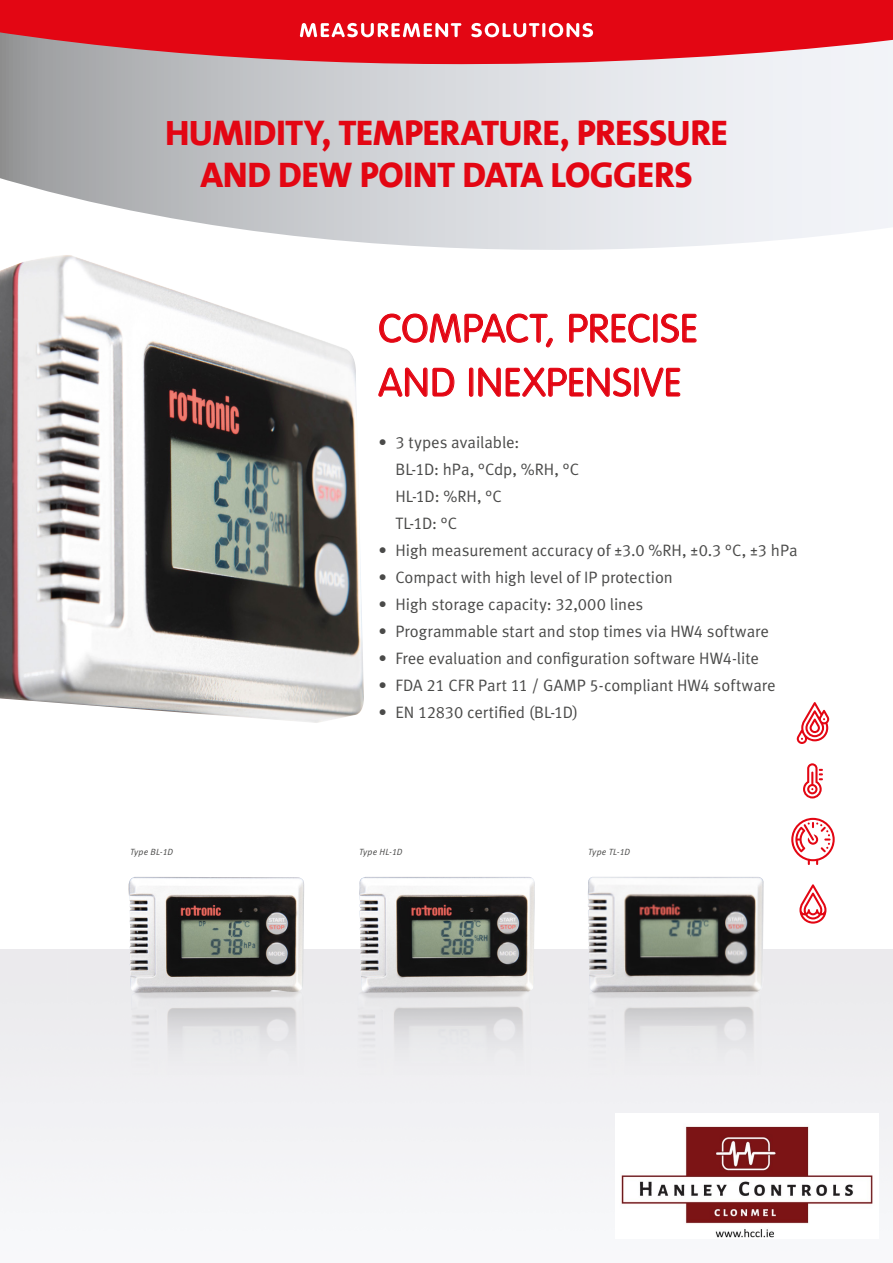
<style>
.page{position:relative;width:893px;height:1263px;background:#fff}
.page>*{position:absolute;margin:0;border:0;box-sizing:border-box;transform-origin:0 0}
.t1{font:300 39px/54px "VAG Rounded LT";letter-spacing:.025em;color:#e30613}
.t2{font:800 36px/42px "The Mix B8";letter-spacing:-.015em;color:#e30613;text-align:center}
.t3{font:16.5px/27px "Meta Normal LF";letter-spacing:-.005em;color:#4a4a49}
.t4{font:italic 9px "Meta Normal LF";letter-spacing:.03em;color:#4a4a49}
</style>
<div class="page">
<svg style="left:0;top:101px;width:893px;height:149px"></svg>
<svg style="left:0;top:0;width:893px;height:101px;background:#d9666f"></svg>
<svg style="left:803px;top:763px;width:20px;height:35px"></svg>
<svg style="left:799px;top:884px;width:27px;height:40px"></svg>
<svg style="left:791px;top:818px;width:44px;height:47px"></svg>
<svg style="left:797px;top:702px;width:32px;height:42px"></svg>
<img style="left:0;top:255px;width:364px;height:468px">
<svg style="left:379px;top:313px;width:174px;height:35px"></svg>
<svg style="left:569px;top:313px;width:81px;height:30px"></svg>
<div style="left:653px;top:314px;width:4px;height:29px;border:1px solid #e30613;border-radius:2px"></div>
<svg style="left:661px;top:313px;width:36px;height:30px"></svg>
<svg style="left:378px;top:367px;width:76px;height:30px"></svg>
<div style="left:469px;top:368px;width:4px;height:29px;border:1px solid #e30613;border-radius:2px"></div>
<svg style="left:478px;top:367px;width:153px;height:30px"></svg>
<div style="left:634px;top:368px;width:5px;height:29px;border:1px solid #e30613;border-radius:2px"></div>
<svg style="left:641px;top:367px;width:39px;height:30px"></svg>
<svg style="left:300px;top:23px;width:293px;height:14px"></svg>
<img style="left:127px;top:877px;width:177px;height:115px">
<img style="left:359px;top:877px;width:176px;height:116px">
<img style="left:587px;top:877px;width:177px;height:115px">
<img style="left:620px;top:1123px;width:253px;height:115px">
<h2 class="t2" style="left:165px;top:113px;width:564px">HUMIDITY, TEMPERATURE, PRESSURE<br>AND DEW POINT DATA LOGGERS</h2>
<h1 class="t1" style="left:378px;top:303px;width:321px">COMPACT, PRECISE<br>AND INEXPENSIVE</h1>
<p class="t3" style="left:395px;top:428px;width:185px;text-indent:-17px">• 3 types available:<br>BL-1D: hPa, °Cdp, %RH, °C<br>HL-1D: %RH, °C<br>TL-1D: °C</p>
<p class="t3" style="left:378px;top:536px;width:421px">• High measurement accuracy of ±3.0 %RH, ±0.3 °C, ±3 hPa</p>
<p class="t3" style="left:378px;top:563px;width:296px">• Compact with high level of IP protection</p>
<p class="t3" style="left:378px;top:590px;width:266px">• High storage capacity: 32,000 lines</p>
<p class="t3" style="left:378px;top:617px;width:392px">• Programmable start and stop times via HW4 software</p>
<p class="t3" style="left:378px;top:644px;width:382px">• Free evaluation and configuration software HW4-lite</p>
<p class="t3" style="left:378px;top:671px;width:399px">• FDA 21 CFR Part 11 / GAMP 5-compliant HW4 software</p>
<p class="t3" style="left:378px;top:698px;width:201px">• EN 12830 certified (BL-1D)</p>
<p class="t4" style="left:130px;top:847px;width:45px">Type BL-1D</p>
<p class="t4" style="left:359px;top:847px;width:45px">Type HL-1D</p>
<p class="t4" style="left:588px;top:847px;width:43px">Type TL-1D</p>
</div>
